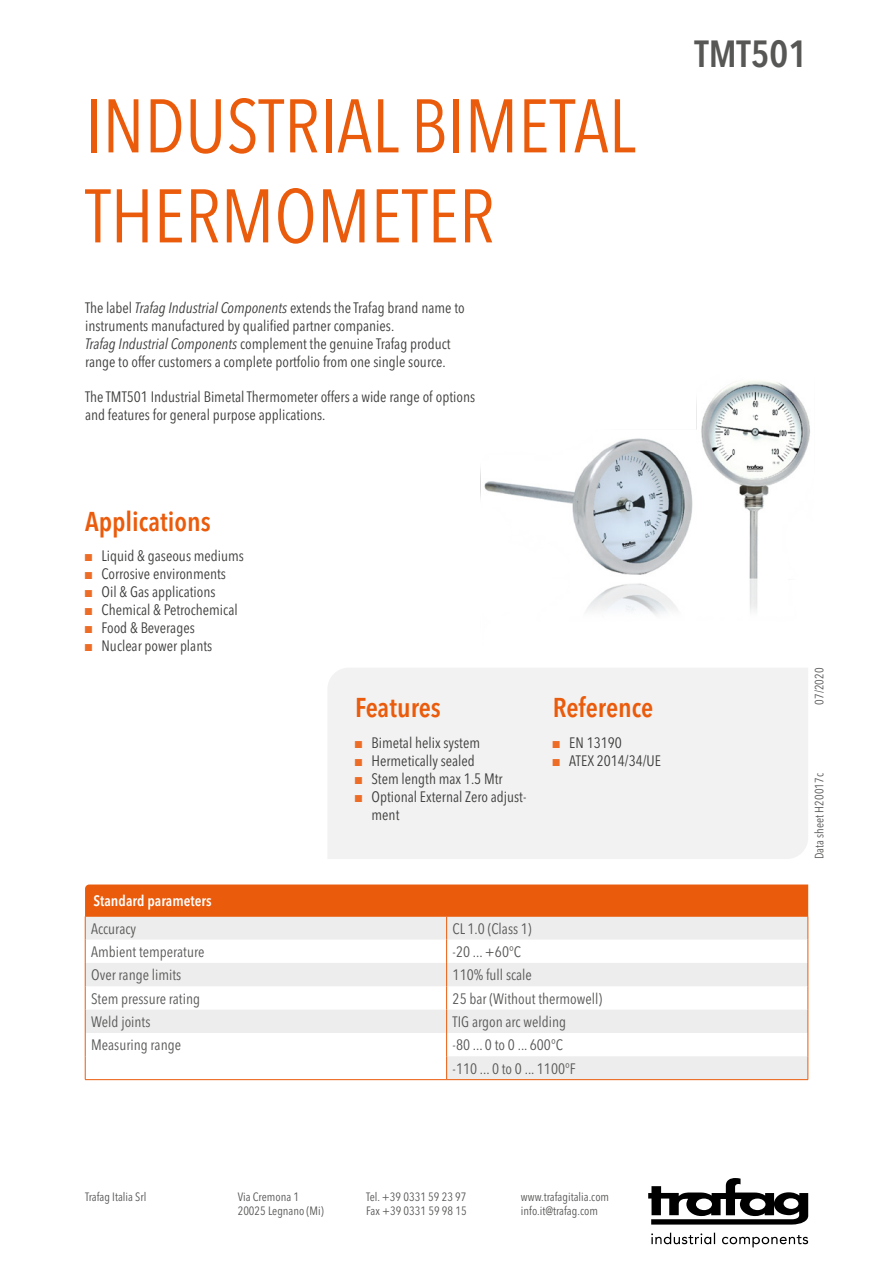
<style>
.page{position:relative;width:893px;height:1263px;background:#fff}
.page>*{position:absolute;margin:0;border:0;box-sizing:border-box;transform-origin:0 0}
.t1{font:condensed 75px/90px "Avenir Next LT Pro";color:#ea5b0b}
.t2{font:600 condensed 37.5px "Avenir Next LT Pro";color:#575756}
.t3{font:600 condensed 27px "Avenir Next LT Pro";color:#ea5b0b}
.t4{font:condensed 15px/18px "Avenir Next LT Pro";color:#3c3c3b}
.t5{font:condensed 15px/23.4px "Avenir Next LT Pro";color:#575756}
.t6{font:600 condensed 15px "Avenir Next LT Pro";color:#fff}
.t7{font:condensed 12px/14.4px "Avenir Next LT Pro";color:#575756}
.s1{font-style:italic}
.s2{font-family:"Arial Narrow";font-stretch:normal;color:#ed6d26}
</style>
<div class="page">
<svg style="left:722px;top:1235px;width:86px;height:12px"></svg>
<svg style="left:651px;top:1233px;width:64px;height:11px"></svg>
<svg style="left:648px;top:1178px;width:160px;height:46px"></svg>
<div style="left:328px;top:668px;width:480px;height:191px;background:#f2f2f2"></div>
<img style="left:478px;top:381px;width:332px;height:292px">
<hr style="left:85px;top:1079px;width:362px;height:1px;background:#ea5b0b">
<hr style="left:447px;top:1079px;width:361px;height:1px;background:#ea5b0b">
<svg style="left:85px;top:884px;width:724px;height:195px"></svg>
<h1 class="t1" style="left:85px;top:81px;width:552px">INDUSTRIAL BIMETAL<br>THERMOMETER</h1>
<p class="t4" style="left:85px;top:299px;width:381px">The label <span class="s1">Trafag Industrial Components</span> extends the Trafag brand name to instruments manufactured by qualified partner companies.<br><span class="s1">Trafag Industrial Components</span> complement the genuine Trafag product range to offer customers a complete portfolio from one single source.</p>
<p class="t4" style="left:85px;top:388px;width:392px">The TMT501 Industrial Bimetal Thermometer offers a wide range of options and features for general purpose applications.</p>
<h2 class="t2" style="left:694px;top:31px;width:114px">TMT501</h2>
<h3 class="t3" style="left:85px;top:505px;width:127px">Applications</h3>
<p class="t4" style="left:85px;top:547px;width:161px"><span class="s2">■</span> Liquid &amp; gaseous mediums</p>
<p class="t4" style="left:85px;top:565px;width:142px"><span class="s2">■</span> Corrosive environments</p>
<p class="t4" style="left:85px;top:583px;width:132px"><span class="s2">■</span> Oil &amp; Gas applications</p>
<p class="t4" style="left:85px;top:601px;width:154px"><span class="s2">■</span> Chemical &amp; Petrochemical</p>
<p class="t4" style="left:85px;top:619px;width:111px"><span class="s2">■</span> Food &amp; Beverages</p>
<p class="t4" style="left:85px;top:637px;width:129px"><span class="s2">■</span> Nuclear power plants</p>
<p class="t6" style="left:94px;top:891px;width:120px">Standard parameters</p>
<h3 class="t3" style="left:355px;top:691px;width:87px">Features</h3>
<p class="t4" style="left:355px;top:733px;width:127px"><span class="s2">■</span> Bimetal helix system</p>
<p class="t4" style="left:355px;top:751px;width:121px"><span class="s2">■</span> Hermetically sealed</p>
<p class="t4" style="left:355px;top:769px;width:149px"><span class="s2">■</span> Stem length max 1.5 Mtr</p>
<p class="t4" style="left:372px;top:787px;width:156px;text-indent:-16px"><span class="s2">■</span> Optional External Zero adjust&shy;ment</p>
<h3 class="t3" style="left:553px;top:691px;width:102px">Reference</h3>
<p class="t4" style="left:553px;top:733px;width:71px"><span class="s2">■</span> EN 13190</p>
<p class="t4" style="left:553px;top:751px;width:110px"><span class="s2">■</span> ATEX 2014/34/UE</p>
<p class="t5" style="left:91px;top:916px;width:46px">Accuracy</p>
<p class="t5" style="left:453px;top:916px;width:81px">CL 1.0 (Class 1)</p>
<p class="t5" style="left:91px;top:940px;width:115px">Ambient temperature</p>
<p class="t5" style="left:453px;top:940px;width:70px">-20 ... +60°C</p>
<p class="t5" style="left:91px;top:963px;width:92px">Over range limits</p>
<p class="t5" style="left:453px;top:963px;width:81px">110% full scale</p>
<p class="t5" style="left:91px;top:986px;width:110px">Stem pressure rating</p>
<p class="t5" style="left:453px;top:986px;width:151px">25 bar (Without thermowell)</p>
<p class="t5" style="left:91px;top:1010px;width:61px">Weld joints</p>
<p class="t5" style="left:453px;top:1010px;width:115px">TIG argon arc welding</p>
<p class="t5" style="left:91px;top:1033px;width:91px">Measuring range</p>
<p class="t5" style="left:453px;top:1033px;width:125px">-80 ... 0 to 0 ... 600°C -110 ... 0 to 0 ... 1100°F</p>
<p class="t7" style="left:812px;top:704px;width:38px;rotate:-90deg">07/2020</p>
<p class="t7" style="left:812px;top:859px;width:87px;rotate:-90deg">Data sheet H20017c</p>
<p class="t7" style="left:85px;top:1189px;width:63px">Trafag Italia Srl</p>
<p class="t7" style="left:238px;top:1189px;width:88px">Via Cremona 1<br>20025 Legnano (Mi)</p>
<p class="t7" style="left:366px;top:1189px;width:102px">Tel. +39 0331 59 23 97<br>Fax +39 0331 59 98 15</p>
<p class="t7" style="left:521px;top:1189px;width:90px">www.trafagitalia.com info.it@trafag.com</p>
</div>
